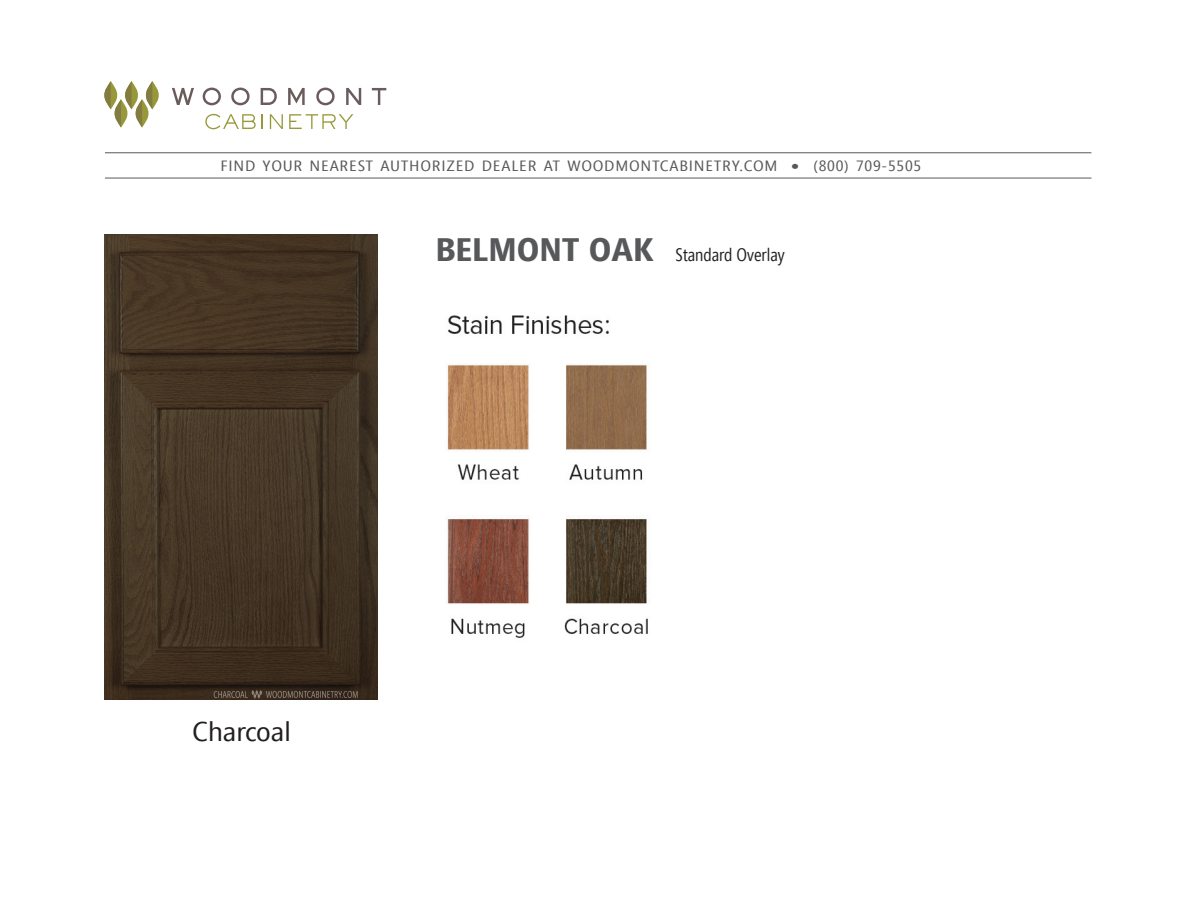
<style>
.page{position:relative;width:1188px;height:918px;background:#fff}
.page>*{position:absolute;margin:0;border:0;box-sizing:border-box;transform-origin:0 0}
.t1{font:27px "Segoe Condensed";color:#231f20;scale:1.2 1}
.t2{font:18px "Segoe Condensed";color:#231f20}
.t3{font:14.85px "Segoe Condensed";letter-spacing:.04em;color:#57585a;scale:1.22 1}
.s1{font-size:20.25px}
.s2{font-weight:700;font-size:32.4px;color:#57585a}
</style>
<div class="page">
<svg style="left:172px;top:88px;width:22px;height:17px"></svg>
<svg style="left:203px;top:88px;width:18px;height:17px"></svg>
<svg style="left:231px;top:88px;width:19px;height:17px"></svg>
<svg style="left:261px;top:88px;width:16px;height:17px"></svg>
<svg style="left:288px;top:88px;width:17px;height:17px"></svg>
<svg style="left:316px;top:88px;width:19px;height:17px"></svg>
<svg style="left:346px;top:88px;width:15px;height:17px"></svg>
<svg style="left:372px;top:88px;width:14px;height:17px"></svg>
<svg style="left:205px;top:114px;width:51px;height:15px"></svg>
<svg style="left:262px;top:114px;width:1px;height:15px"></svg>
<svg style="left:270px;top:114px;width:13px;height:15px"></svg>
<svg style="left:289px;top:114px;width:64px;height:15px"></svg>
<svg style="left:146px;top:81px;width:13px;height:28px"></svg>
<svg style="left:104px;top:81px;width:48px;height:47px"></svg>
<hr style="left:105px;top:152px;width:986px;height:1px;background:#57585a">
<hr style="left:105px;top:178px;width:986px;height:1px;background:#57585a">
<img style="left:447px;top:315px;width:201px;height:323px">
<img style="left:105px;top:234px;width:273px;height:465px">
<p class="t3" style="left:220px;top:157px;width:576px">FIND YOUR NEAREST AUTHORIZED DEALER AT WOODMONTCABINETRY.COM <span class="s1">•</span> (800) 709-5505</p>
<p class="t2" style="left:435px;top:244px;width:351px"><span class="s2">BELMONT OAK</span> Standard Overlay</p>
<h1 class="t1" style="left:192px;top:715px;width:84px">Charcoal</h1>
</div>
